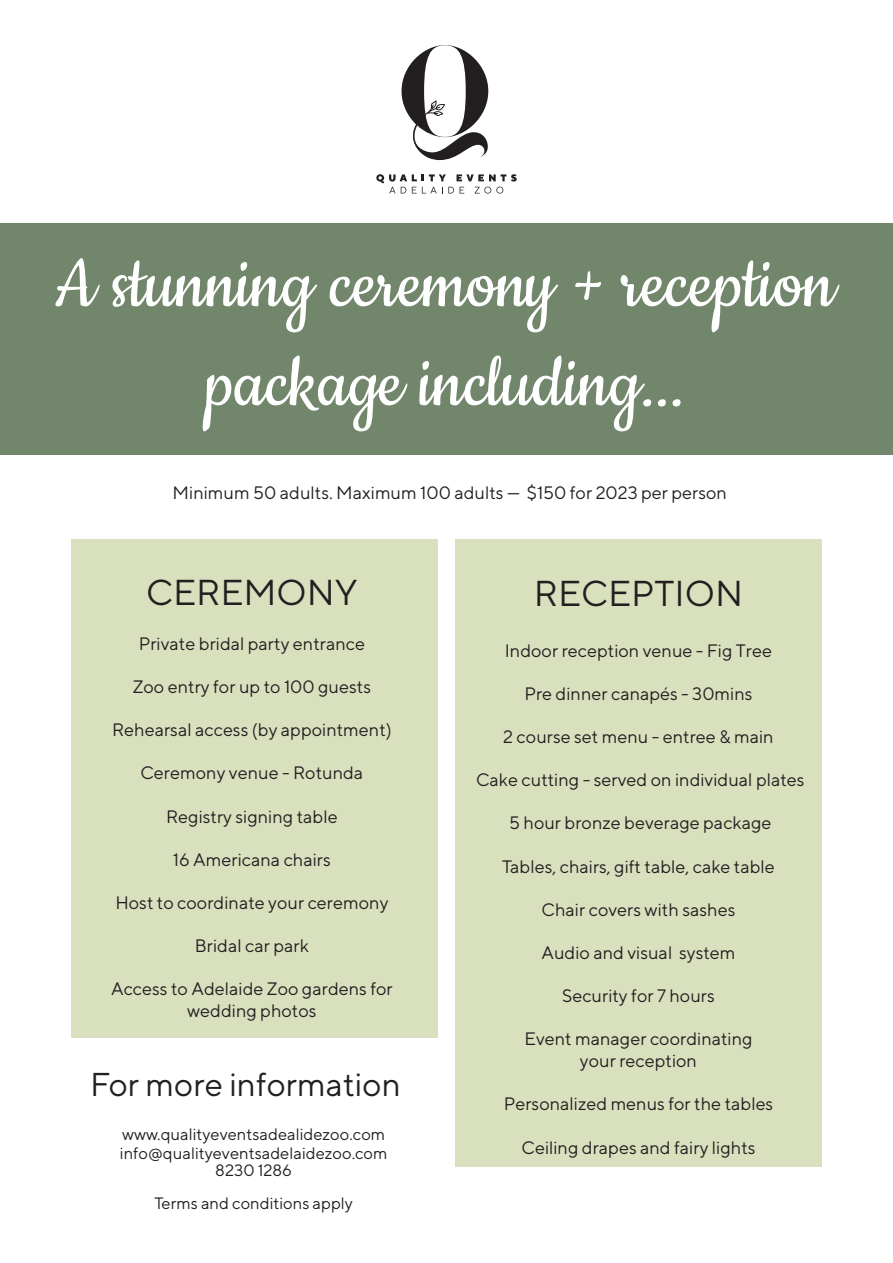
<style>
.page{position:relative;width:893px;height:1263px;background:#fff}
.page>*{position:absolute;margin:0;border:0;box-sizing:border-box;transform-origin:0 0}
.t1{font:82.5px/99px "Cookie";color:#fff;text-align:center}
.t2{font:36px "TT Norms";color:#231f20}
.t3{font:33px "TT Norms";color:#231f20}
.t4{font:18px/21.6px "TT Norms";color:#231f20;text-align:center}
.t5{font:16.5px/19.8px "TT Norms";color:#231f20}
</style>
<div class="page">
<div style="left:0;top:223px;width:893px;height:231px;background:#72866b"></div>
<div style="left:70px;top:539px;width:367px;height:499px;background:#d9e0be"></div>
<div style="left:455px;top:539px;width:367px;height:628px;background:#d9e0be"></div>
<svg style="left:376px;top:174px;width:141px;height:20px"></svg>
<svg style="left:401px;top:45px;width:87px;height:115px"></svg>
<p class="t1" style="left:55px;top:237px;width:782px">A stunning ceremony + reception package including...</p>
<p class="t4" style="left:173px;top:481px;width:556px">Minimum 50 adults. Maximum 100 adults — $150 for 2023 per person</p>
<p class="t2" style="left:146px;top:571px;width:213px">CEREMONY</p>
<p class="t4" style="left:139px;top:632px;width:228px">Private bridal party entrance</p>
<p class="t4" style="left:133px;top:675px;width:240px">Zoo entry for up to 100 guests</p>
<p class="t4" style="left:112px;top:719px;width:281px">Rehearsal access (by appointment)</p>
<p class="t4" style="left:140px;top:762px;width:224px">Ceremony venue - Rotunda</p>
<p class="t4" style="left:166px;top:805px;width:173px">Registry signing table</p>
<p class="t4" style="left:173px;top:848px;width:160px">16 Americana chairs</p>
<p class="t4" style="left:115px;top:891px;width:275px">Host to coordinate your ceremony</p>
<p class="t4" style="left:195px;top:935px;width:116px">Bridal car park</p>
<p class="t4" style="left:111px;top:978px;width:283px">Access to Adelaide Zoo gardens for wedding photos</p>
<p class="t3" style="left:90px;top:1064px;width:312px">For more information</p>
<p class="t5" style="left:120px;top:1123px;width:269px">www.qualityeventsadealidezoo.com info@qualityeventsadelaidezoo.com</p>
<p class="t5" style="left:155px;top:1153px;width:200px;line-height:33.2px;text-align:center">8230 1286<br>Terms and conditions apply</p>
<p class="t2" style="left:534px;top:571px;width:211px">RECEPTION</p>
<p class="t4" style="left:505px;top:639px;width:269px">Indoor reception venue - Fig Tree</p>
<p class="t4" style="left:524px;top:682px;width:230px">Pre dinner canapés - 30mins</p>
<p class="t4" style="left:503px;top:725px;width:272px">2 course set menu - entree &amp; main</p>
<p class="t4" style="left:476px;top:769px;width:330px">Cake cutting - served on individual plates</p>
<p class="t4" style="left:509px;top:812px;width:264px">5 hour bronze beverage package</p>
<p class="t4" style="left:502px;top:855px;width:274px">Tables, chairs, gift table, cake table</p>
<p class="t4" style="left:542px;top:898px;width:195px">Chair covers with sashes</p>
<p class="t4" style="left:541px;top:941px;width:196px">Audio and visual system</p>
<p class="t4" style="left:562px;top:985px;width:154px">Security for 7 hours</p>
<p class="t4" style="left:524px;top:1028px;width:230px">Event manager coordinating your reception</p>
<p class="t4" style="left:504px;top:1093px;width:271px">Personalized menus for the tables</p>
<p class="t4" style="left:521px;top:1136px;width:235px">Ceiling drapes and fairy lights</p>
</div>
